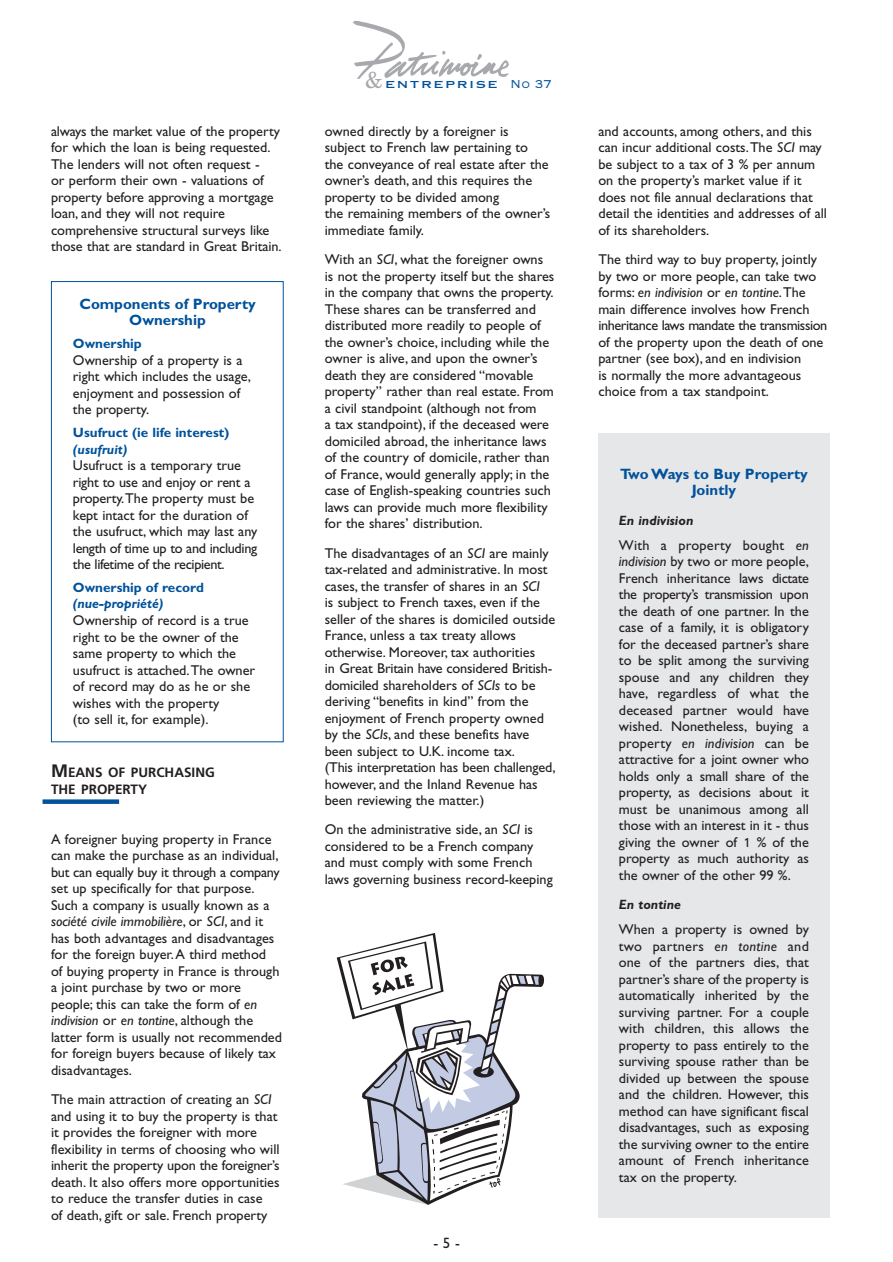
<style>
.page{position:relative;width:893px;height:1262px;background:#fff}
.page>*{position:absolute;margin:0;border:0;box-sizing:border-box;transform-origin:0 0}
.t1{font:22.2px "New Century Schlbk";color:#a8a9ad}
.t2{font:700 15px/16.5px "Gill Sans";color:#01529b;text-align:center}
.t3{font:15px "Gill Sans";color:#231f20}
.t4{font:14.25px/16.5px "Gill Sans";color:#231f20}
.t5{font:700 13.5px "Gill Sans";color:#01529b}
.t6{font:700 13.5px/16.5px "Frutiger";color:#231f20}
.t7{font:italic 700 13.5px "Gill Sans";color:#01529b}
.t8{font:italic 700 13.5px "Gill Sans";color:#231f20}
.t9{font:9.6px "Copperplate Thirty One AB";letter-spacing:.18em;color:#01519b;scale:1.2 1}
.s1{font-size:18px}
.s2{font-style:italic}
.s3{font-family:"Copperplate Thirty Two BC";font-size:15px;color:#01529b}
.s4{font-family:"Frutiger";font-size:12.75px}
</style>
<div class="page">
<svg style="left:353px;top:21px;width:156px;height:58px"></svg>
<div style="left:51px;top:281px;width:232px;height:461px;border:1px solid #01529b"></div>
<div style="left:43px;top:799px;width:76px;height:5px;background:#01529b"></div>
<svg style="left:337px;top:933px;width:207px;height:271px"></svg>
<div style="left:597px;top:434px;width:232px;height:784px;background:#e6e7e9"></div>
<p class="t4" style="left:51px;top:124px;width:232px">always the market value of the property for which the loan is being requested.<br>The lenders will not often request -<br>or perform their own - valuations of property before approving a mortgage loan, and they will not require comprehensive structural surveys like those that are standard in Great Britain.</p>
<p class="t2" style="left:79px;top:297px;width:178px">Components of Property<br>Ownership</p>
<p class="t5" style="left:73px;top:339px;width:70px">Ownership</p>
<p class="t4" style="left:73px;top:353px;width:179px">Ownership of a property is a right which includes the usage, enjoyment and possession of the property.</p>
<p class="t5" style="left:73px;top:428px;width:158px">Usufruct (ie life interest)</p>
<p class="t7" style="left:73px;top:444px;width:56px">(usufruit)</p>
<p class="t4" style="left:73px;top:458px;width:186px">Usufruct is a temporary true right to use and enjoy or rent a property.The property must be kept intact for the duration of the usufruct, which may last any length of time up to and including the lifetime of the recipient.</p>
<p class="t5" style="left:73px;top:583px;width:132px">Ownership of record</p>
<p class="t7" style="left:73px;top:599px;width:92px">(nue-propriété)</p>
<p class="t4" style="left:73px;top:613px;width:184px">Ownership of record is a true right to be the owner of the same property to which the usufruct is attached.The owner of record may do as he or she wishes with the property<br>(to sell it, for example).</p>
<p class="t6" style="left:51px;top:765px;width:165px"><span class="s1">M</span>EANS OF PURCHASING<br>THE PROPERTY</p>
<p class="t4" style="left:51px;top:832px;width:232px">A foreigner buying property in France can make the purchase as an individual, but can equally buy it through a company set up specifically for that purpose.<br>Such a company is usually known as a <span class="s2">société civile immobilière</span>, or <span class="s2">SCI</span>, and it has both advantages and disadvantages for the foreign buyer.A third method<br>of buying property in France is through a joint purchase by two or more people; this can take the form of <span class="s2">en indivision</span> or <span class="s2">en tontine</span>, although the latter form is usually not recommended for foreign buyers because of likely tax disadvantages.</p>
<p class="t4" style="left:51px;top:1092px;width:230px">The main attraction of creating an <span class="s2">SCI </span>and using it to buy the property is that it provides the foreigner with more flexibility in terms of choosing who will inherit the property upon the foreigner’s death. It also offers more opportunities to reduce the transfer duties in case<br>of death, gift or sale. French property</p>
<h1 class="t1" style="left:365px;top:71px;width:20px">&amp;</h1>
<p class="t9" style="left:385px;top:79px;width:140px">ENTREPRISE <span class="s3">No 37</span></p>
<p class="t4" style="left:325px;top:124px;width:227px">owned directly by a foreigner is subject to French law pertaining to the conveyance of real estate after the owner’s death, and this requires the property to be divided among<br>the remaining members of the owner’s immediate family.</p>
<p class="t4" style="left:325px;top:253px;width:231px">With an <span class="s2">SCI</span>, what the foreigner owns is not the property itself but the shares in the company that owns the property.<br>These shares can be transferred and distributed more readily to people of the owner’s choice, including while the owner is alive, and upon the owner’s death they are considered “movable property” rather than real estate. From a civil standpoint (although not from<br>a tax standpoint), if the deceased were domiciled abroad, the inheritance laws of the country of domicile, rather than of France, would generally apply; in the case of English-speaking countries such laws can provide much more flexibility for the shares’ distribution.</p>
<p class="t4" style="left:325px;top:546px;width:232px">The disadvantages of an <span class="s2">SCI</span> are mainly tax-related and administrative. In most cases, the transfer of shares in an <span class="s2">SCI<br></span>is subject to French taxes, even if the seller of the shares is domiciled outside France, unless a tax treaty allows otherwise. Moreover, tax authorities<br>in Great Britain have considered British&shy;domiciled shareholders of <span class="s2">SCIs</span> to be deriving “benefits in kind” from the enjoyment of French property owned by the <span class="s2">SCIs</span>, and these benefits have been subject to U.K. income tax.<br>(This interpretation has been challenged, however, and the Inland Revenue has been reviewing the matter.)</p>
<p class="t4" style="left:325px;top:823px;width:229px">On the administrative side, an <span class="s2">SCI</span> is considered to be a French company and must comply with some French laws governing business record-keeping</p>
<p class="t3" style="left:433px;top:1237px;width:28px">- 5 -</p>
<p class="t4" style="left:598px;top:124px;width:230px">and accounts, among others, and this can incur additional costs.The <span class="s2">SCI</span> may be subject to a tax of 3 % per annum on the property’s market value if it does not file annual declarations that detail the identities and addresses of all of its shareholders.</p>
<p class="t4" style="left:598px;top:253px;width:230px">The third way to buy property, jointly by two or more people, can take two forms: <span class="s2">en indivision</span> or <span class="s2">en tontine</span>.The main difference involves how French inheritance laws mandate the transmission of the property upon the death of one partner (see box), and en indivision<br>is normally the more advantageous choice from a tax standpoint.</p>
<p class="t2" style="left:620px;top:467px;width:189px">Two Ways to Buy Property<br>Jointly</p>
<p class="t8" style="left:619px;top:515px;width:76px">En indivision</p>
<p class="t4" style="left:619px;top:538px;width:191px;text-align:justify">With a property bought <span class="s2">en indivision</span> by two or more people, French inheritance laws dictate the property’s transmission upon the death of one partner. In the case of a family, it is obligatory for the deceased partner’s share to be split among the surviving spouse and any children they have, regardless of what the deceased partner would have wished. Nonetheless, buying a property <span class="s2">en indivision</span> can be attractive for a joint owner who holds only a small share of the property, as decisions about it must be unanimous among all those with an interest in it - thus giving the owner of <span class="s4">1</span> % of the property as much authority as the owner of the other 99 %.</p>
<p class="t8" style="left:619px;top:900px;width:64px">En tontine</p>
<p class="t4" style="left:619px;top:922px;width:191px;text-align:justify">When a property is owned by two partners <span class="s2">en tontine</span> and one of the partners dies, that partner’s share of the property is automatically inherited by the surviving partner. For a couple with children, this allows the property to pass entirely to the surviving spouse rather than be divided up between the spouse and the children. However, this method can have significant fiscal disadvantages, such as exposing the surviving owner to the entire amount of French inheritance tax on the property.</p>
</div>
